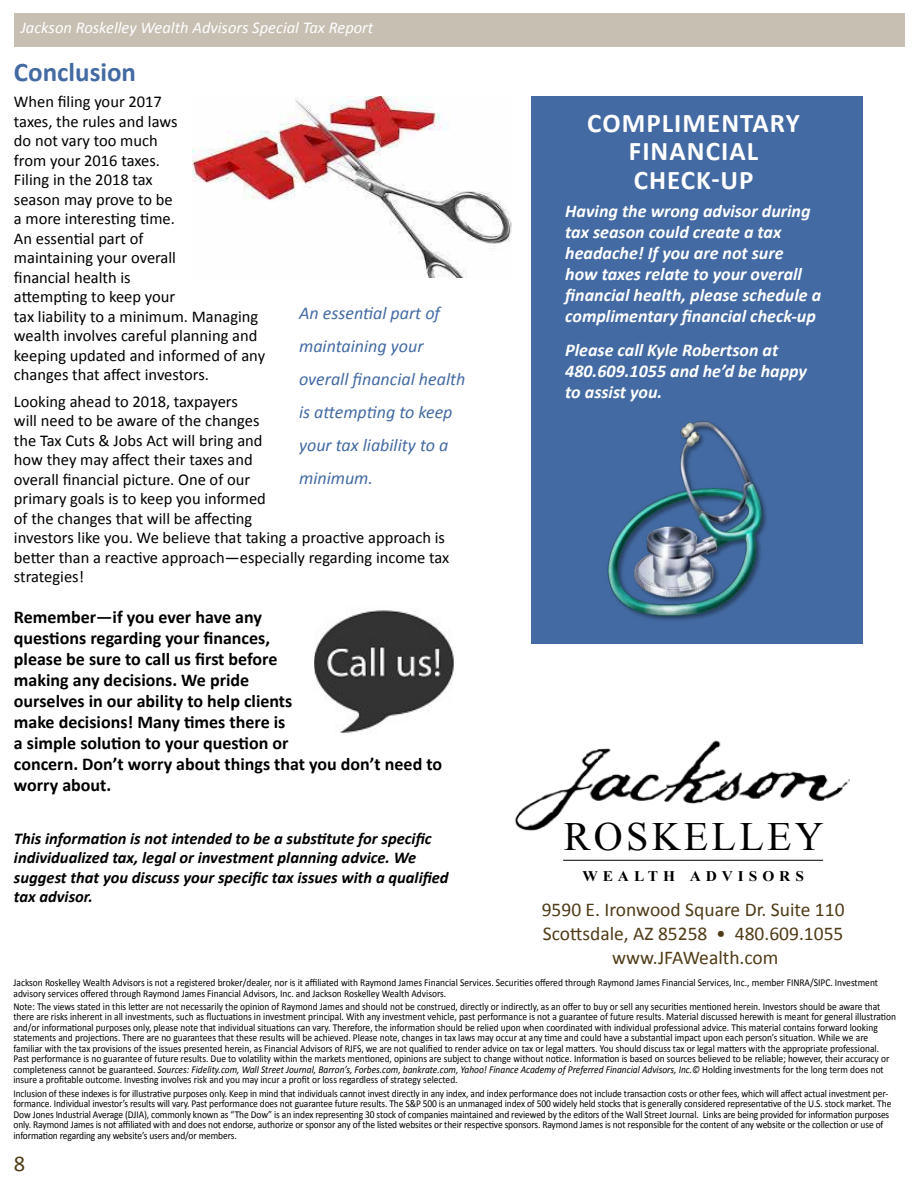
<style>
.page{position:relative;width:918px;height:1188px;background:#fff}
.page>*{position:absolute;margin:0;border:0;box-sizing:border-box;transform-origin:0 0}
.t1{font:40.2px "Times New Roman";letter-spacing:.08em;color:#000}
.t2{font:700 27px/28.5px "Calibri";letter-spacing:.04em;color:#fff;text-align:center}
.t3{font:700 27px "Calibri";color:#436aa2}
.t4{font:22.5px "Calibri";color:#4f3c16}
.t5{font:19.5px/24px "Calibri";color:#4f3c16;text-align:center}
.t6{font:700 18px/21px "Calibri";color:#000}
.t7{font:italic 700 18px/21px "Calibri";color:#fff}
.t8{font:italic 18px/33px "Calibri";color:#436aa2}
.t9{font:16.5px/19.5px "Calibri";color:#000}
.t10{font:italic 700 16.5px/19.5px "Calibri";color:#000}
.t11{font:italic 16.5px "Calibri";color:#fff}
.t12{font:700 14.7px "Times New Roman";letter-spacing:.32em;color:#000;scale:1.05 1}
.t13{font:10.5px/10.5px "Calibri";color:#000;scale:.9 1}
.s1{font-style:italic}
</style>
<div class="page">
<div style="left:532px;top:97px;width:331px;height:547px;background:#436aa2"></div>
<div style="left:14px;top:14px;width:891px;height:33px;background:#c8bfb3"></div>
<hr style="left:563px;top:860px;width:260px;height:1px;background:#000">
<img style="left:514px;top:740px;width:336px;height:91px">
<img style="left:193px;top:97px;width:319px;height:181px">
<img style="left:314px;top:610px;width:140px;height:124px">
<img style="left:607px;top:421px;width:160px;height:199px">
<h3 class="t11" style="left:21px;top:16px;width:354px">Jackson Roskelley Wealth Advisors Special Tax Report</h3>
<h2 class="t3" style="left:14px;top:55px;width:124px">Conclusion</h2>
<p class="t9" style="left:14px;top:92px;width:253px">When filing your 2017<br>taxes, the rules and laws<br>do not vary too much<br>from your 2016 taxes.<br>Filing in the 2018 tax<br>season may prove to be<br>a more interesting time.<br>An essential part of<br>maintaining your overall<br>financial health is<br>attempting to keep your<br>tax liability to a minimum. Managing wealth involves careful planning and keeping updated and informed of any changes that affect investors.</p>
<p class="t9" style="left:14px;top:391px;width:437px">Looking ahead to 2018, taxpayers<br>will need to be aware of the changes<br>the Tax Cuts &amp; Jobs Act will bring and<br>how they may affect their taxes and<br>overall financial picture. One of our<br>primary goals is to keep you informed<br>of the changes that will be affecting<br>investors like you. We believe that taking a proactive approach is better than a reactive approach—especially regarding income tax strategies!</p>
<p class="t6" style="left:14px;top:607px;width:430px">Remember—if you ever have any<br>questions regarding your finances,<br>please be sure to call us first before<br>making any decisions. We pride<br>ourselves in our ability to help clients<br>make decisions! Many times there is<br>a simple solution to your question or<br>concern. Don’t worry about things that you don’t need to worry about.</p>
<h3 class="t10" style="left:14px;top:829px;width:436px">This information is not intended to be a substitute for specific individualized tax, legal or investment planning advice. We suggest that you discuss your specific tax issues with a qualified tax advisor.</h3>
<h3 class="t8" style="left:299px;top:296px;width:168px">An essential part of maintaining your overall financial health is attempting to keep your tax liability to a minimum.</h3>
<h2 class="t2" style="left:587px;top:109px;width:214px">COMPLIMENTARY<br>FINANCIAL<br>CHECK-UP</h2>
<h3 class="t7" style="left:565px;top:200px;width:257px">Having the wrong advisor during tax season could create a tax headache! If you are not sure<br>how taxes relate to your overall financial health, please schedule a complimentary financial check-up</h3>
<h3 class="t7" style="left:565px;top:340px;width:243px">Please call Kyle Robertson at<br>480.609.1055 and he’d be happy to assist you.</h3>
<h1 class="t1" style="left:564px;top:809px;width:261px">ROSKELLEY</h1>
<h3 class="t12" style="left:582px;top:866px;width:212px">WEALTH ADVISORS</h3>
<h3 class="t5" style="left:542px;top:897px;width:304px">9590 E. Ironwood Square Dr. Suite 110<br>Scottsdale, AZ 85258 • 480.609.1055 www.JFAWealth.com</h3>
<p class="t13" style="left:14px;top:978px;width:962px">Jackson Roskelley Wealth Advisors is not a registered broker/dealer, nor is it affiliated with Raymond James Financial Services. Securities offered through Raymond James Financial Services, Inc., member FINRA/SIPC. Investment advisory services offered through Raymond James Financial Advisors, Inc. and Jackson Roskelley Wealth Advisors.</p>
<p class="t13" style="left:14px;top:1001px;width:982px">Note: The views stated in this letter are not necessarily the opinion of Raymond James and should not be construed, directly or indirectly, as an offer to buy or sell any securities mentioned herein. Investors should be aware that there are risks inherent in all investments, such as fluctuations in investment principal. With any investment vehicle, past performance is not a guarantee of future results. Material discussed herewith is meant for general illustration and/or informational purposes only, please note that individual situations can vary. Therefore, the information should be relied upon when coordinated with individual professional advice. This material contains forward looking statements and projections. There are no guarantees that these results will be achieved. Please note, changes in tax laws may occur at any time and could have a substantial impact upon each person’s situation. While we are familiar with the tax provisions of the issues presented herein, as Financial Advisors of RJFS, we are not qualified to render advice on tax or legal matters. You should discuss tax or legal matters with the appropriate professional.<br>Past performance is no guarantee of future results. Due to volatility within the markets mentioned, opinions are subject to change without notice. Information is based on sources believed to be reliable; however, their accuracy or completeness cannot be guaranteed. <span class="s1">Sources: Fidelity.com, Wall Street Journal, Barron’s, Forbes.com, bankrate.com, Yahoo! Finance Academy of Preferred Financial Advisors, Inc.©</span> Holding investments for the long term does not insure a profitable outcome. Investing involves risk and you may incur a profit or loss regardless of strategy selected.</p>
<p class="t13" style="left:14px;top:1088px;width:977px">Inclusion of these indexes is for illustrative purposes only. Keep in mind that individuals cannot invest directly in any index, and index performance does not include transaction costs or other fees, which will affect actual investment per&shy;formance. Individual investor’s results will vary. Past performance does not guarantee future results. The S&amp;P 500 is an unmanaged index of 500 widely held stocks that is generally considered representative of the U.S. stock market. The Dow Jones Industrial Average (DJIA), commonly known as “The Dow” is an index representing 30 stock of companies maintained and reviewed by the editors of the Wall Street Journal. Links are being provided for information purposes only. Raymond James is not affiliated with and does not endorse, authorize or sponsor any of the listed websites or their respective sponsors. Raymond James is not responsible for the content of any website or the collection or use of information regarding any website’s users and/or members.</p>
<h3 class="t4" style="left:14px;top:1149px;width:13px">8</h3>
</div>
